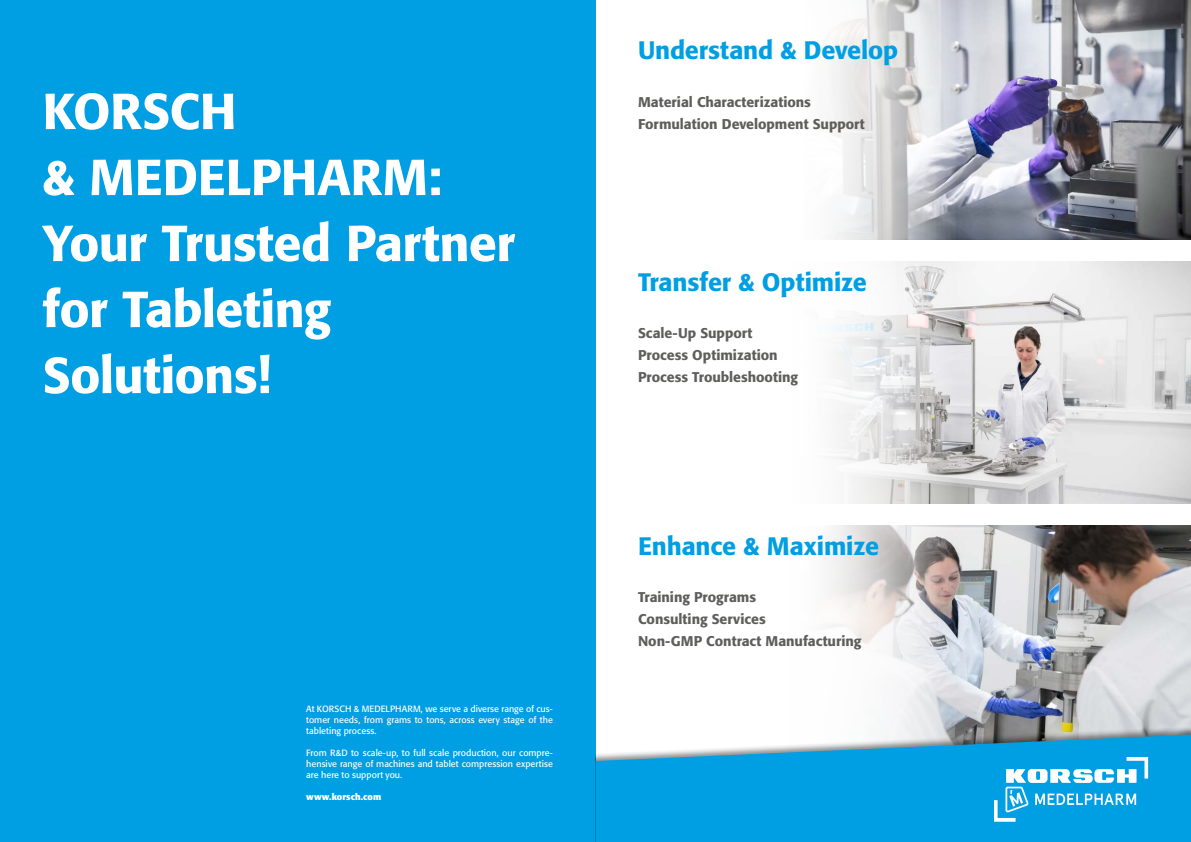
<style>
.page{position:relative;width:1191px;height:842px;background:#fff}
.page>*{position:absolute;margin:0;border:0;box-sizing:border-box;transform-origin:0 0}
.t1{font:500 50px/66px "Formata Pro";letter-spacing:-.01em;color:#fff}
.t2{font:500 25px "Formata Pro";letter-spacing:-.005em;color:#009ee3}
.t3{font:500 14px/22px "Formata Pro";color:#5e5e5d}
.t4{font:9px/11px "Formata Pro";color:#fff;text-align:justify}
.t5{font:700 9px "Formata Pro";letter-spacing:.005em;color:#fff}
</style>
<div class="page">
<div style="left:0;top:0;width:595px;height:842px;background:#009ee3"></div>
<img style="left:955px;top:525px;width:236px;height:200px">
<img style="left:955px;top:0;width:236px;height:239px">
<img style="left:955px;top:261px;width:236px;height:242px">
<svg style="left:829px;top:0;width:126px;height:725px"></svg>
<div style="left:595px;top:725px;width:596px;height:117px;background:#000;opacity:.46"></div>
<svg style="left:595px;top:735px;width:596px;height:107px;background:#1ea5e0"></svg>
<svg style="left:994px;top:757px;width:154px;height:65px"></svg>
<h1 class="t1" style="left:43px;top:78px;width:474px">KORSCH<br>&amp; MEDELPHARM:<br>Your Trusted Partner for Tableting<br>Solutions!</h1>
<p class="t4" style="left:306px;top:703px;width:248px">At KORSCH &amp; MEDELPHARM, we serve a diverse range of cus&shy;tomer needs, from grams to tons, across every stage of the tableting process.</p>
<p class="t4" style="left:306px;top:747px;width:248px">From R&amp;D to scale-up, to full scale production, our compre&shy;hensive range of machines and tablet compression expertise are here to support you.</p>
<p class="t5" style="left:306px;top:791px;width:77px">www.korsch.com</p>
<h2 class="t2" style="left:638px;top:34px;width:262px">Understand &amp; Develop</h2>
<h3 class="t3" style="left:638px;top:91px;width:228px">Material Characterizations<br>Formulation Development Support</h3>
<h2 class="t2" style="left:638px;top:266px;width:230px">Transfer &amp; Optimize</h2>
<h3 class="t3" style="left:638px;top:322px;width:161px">Scale-Up Support<br>Process Optimization<br>Process Troubleshooting</h3>
<h2 class="t2" style="left:638px;top:530px;width:242px">Enhance &amp; Maximize</h2>
<h3 class="t3" style="left:638px;top:586px;width:225px">Training Programs<br>Consulting Services<br>Non-GMP Contract Manufacturing</h3>
</div>
